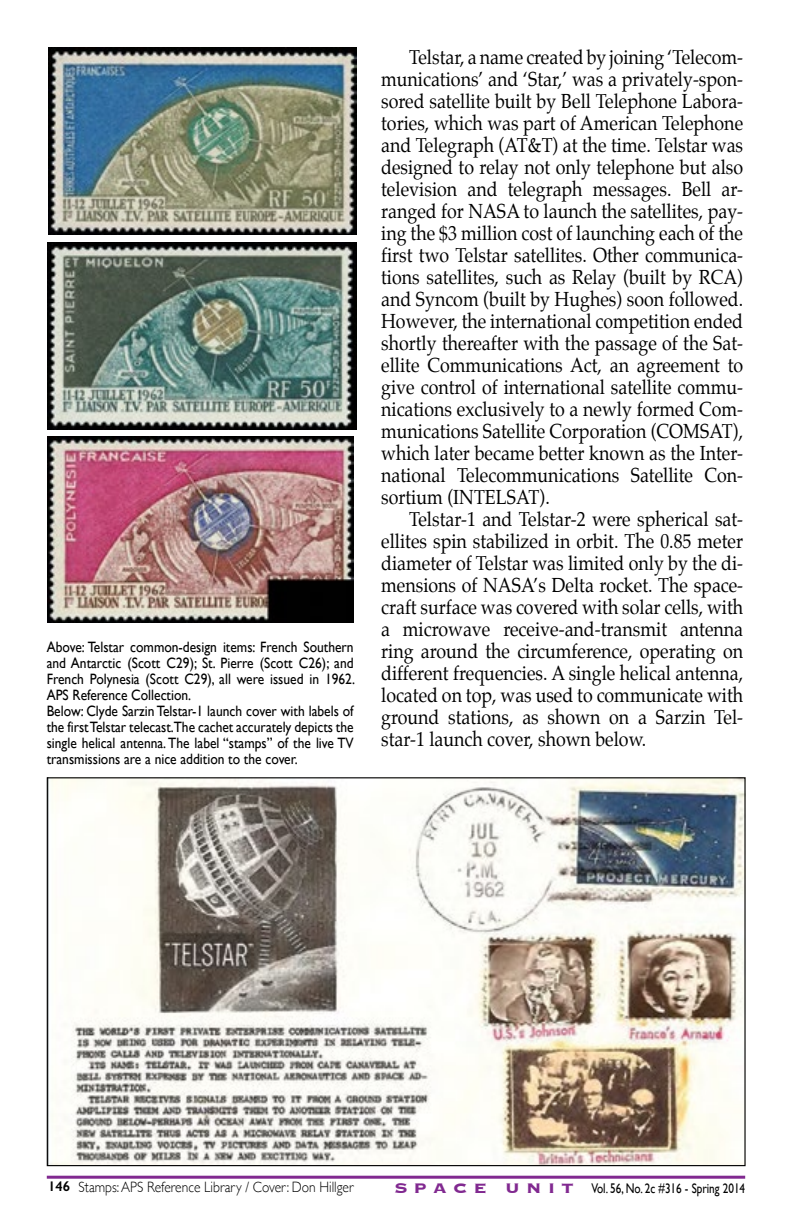
<style>
.page{position:relative;width:792px;height:1224px;background:#fff}
.page>*{position:absolute;margin:0;border:0;box-sizing:border-box;transform-origin:0 0}
.t1{font:20px/22px "Palatino";color:#000;text-align:justify;scale:.89 1}
.t2{font:700 18px "Copperplate";color:#812990;scale:1.1 1}
.t3{font:15px/16px "Gill Sans";color:#000;scale:.9 1}
.t4{font:300 15px "Gill Sans";color:#000;scale:.9 1}
.t5{font:14px "Gill Sans";color:#000;scale:.8 1}
.t6{font:600 14px "Gill Sans";color:#000}
</style>
<div class="page">
<hr style="left:47px;top:1176px;width:698px;height:3px;background:#812990">
<img style="left:49px;top:48px;width:307px;height:187px">
<img style="left:47px;top:242px;width:309px;height:188px">
<img style="left:47px;top:437px;width:307px;height:185px">
<img style="left:50px;top:779px;width:694px;height:385px">
<p class="t3" style="left:47px;top:640px;width:344px">Above: Telstar common-design items: French Southern and Antarctic (Scott C29); St. Pierre (Scott C26); and French Polynesia (Scott C29), all were issued in 1962.<br>APS Reference Collection.<br>Below: Clyde Sarzin Telstar-1 launch cover with labels of the first Telstar telecast.The cachet accurately depicts the single helical antenna. The label “stamps” of the live TV transmissions are a nice addition to the cover.</p>
<p class="t1" style="left:381px;top:47px;width:408px;text-indent:28px">Telstar, a name created by joining ‘Telecom&shy;munications’ and ‘Star,’ was a privately-spon&shy;sored satellite built by Bell Telephone Labora&shy;tories, which was part of American Telephone and Telegraph (AT&amp;T) at the time. Telstar was designed to relay not only telephone but also television and telegraph messages. Bell ar&shy;ranged for NASA to launch the satellites, pay&shy;ing the $3 million cost of launching each of the first two Telstar satellites. Other communica&shy;tions satellites, such as Relay (built by RCA) and Syncom (built by Hughes) soon followed.<br>However, the international competition ended shortly thereafter with the passage of the Sat&shy;ellite Communications Act, an agreement to give control of international satellite commu&shy;nications exclusively to a newly formed Com&shy;munications Satellite Corporation (COMSAT), which later became better known as the Inter&shy;national Telecommunications Satellite Con&shy;sortium (INTELSAT).</p>
<p class="t1" style="left:381px;top:509px;width:408px;text-indent:28px">Telstar-1 and Telstar-2 were spherical sat&shy;ellites spin stabilized in orbit. The 0.85 meter diameter of Telstar was limited only by the di&shy;mensions of NASA’s Delta rocket. The space&shy;craft surface was covered with solar cells, with a microwave receive-and-transmit antenna ring around the circumference, operating on different frequencies. A single helical antenna, located on top, was used to communicate with ground stations, as shown on a Sarzin Tel&shy;star-1 launch cover, shown below.</p>
<p class="t6" style="left:48px;top:1178px;width:24px">146</p>
<p class="t2" style="left:394px;top:1176px;width:164px">S P A C E U N I T</p>
<p class="t5" style="left:591px;top:1180px;width:194px">Vol. 56, No. 2c #316 - Spring 2014</p>
<p class="t4" style="left:79px;top:1176px;width:307px">Stamps: APS Reference Library / Cover: Don Hillger</p>
</div>
